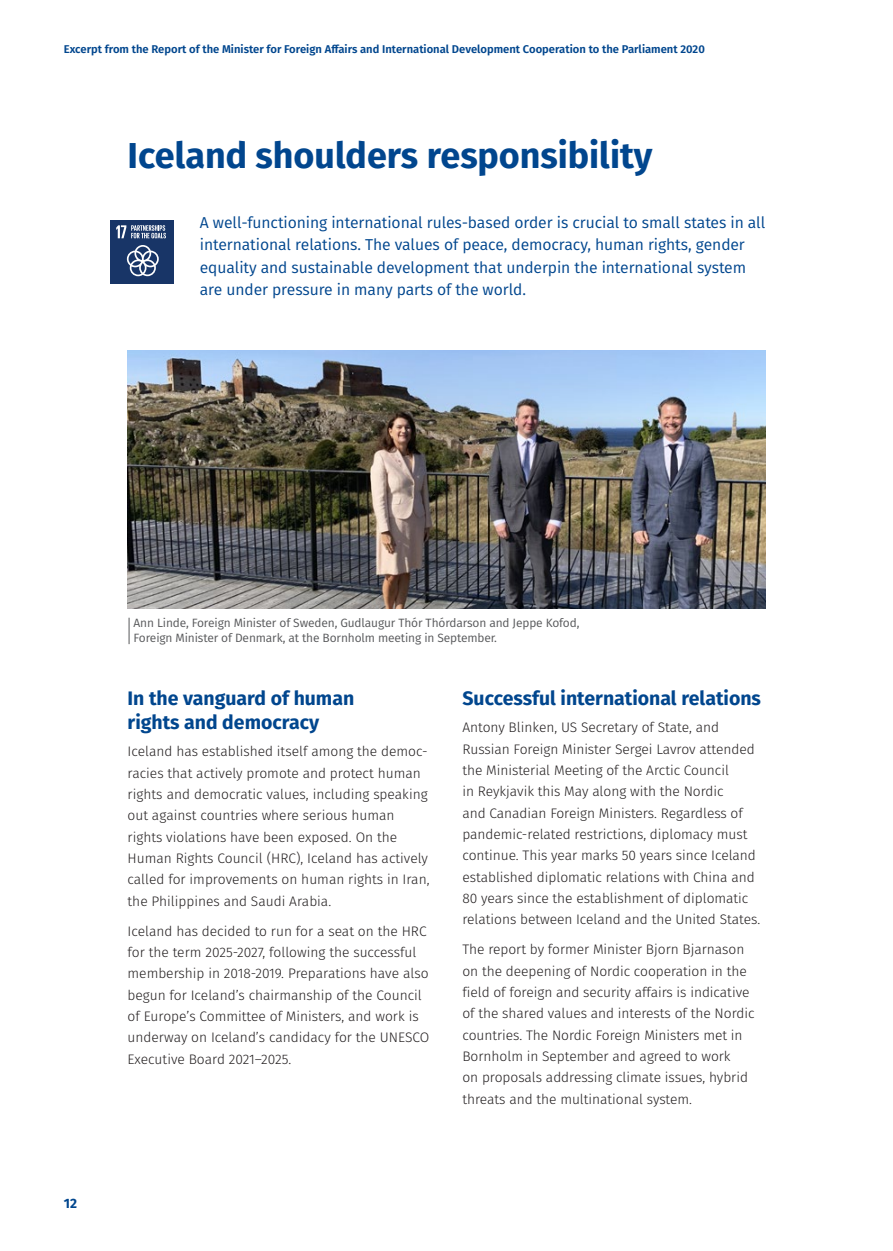
<style>
.page{position:relative;width:893px;height:1251px;background:#fff}
.page>*{position:absolute;margin:0;border:0;box-sizing:border-box;transform-origin:0 0}
.t1{font:700 36px "Fira GO";color:#01468e}
.t2{font:700 19.5px/24px "Fira GO";color:#01468e}
.t3{font:15.75px/22.5px "Fira GO";letter-spacing:-.005em;color:#01468e}
.t4{font:300 13.8px/21.3px "Fira GO";letter-spacing:-.005em;color:#231f20}
.t5{font:700 13.5px "Fira GO";color:#01468e}
.t6{font:12px/15px "Fira GO";letter-spacing:-.01em;color:#57585a}
.t7{font:600 11.25px "Fira GO";color:#01468e}
</style>
<div class="page">
<div style="left:111px;top:220px;width:63px;height:64px;background:#183567"></div>
<svg style="left:127px;top:245px;width:32px;height:31px"></svg>
<svg style="left:116px;top:225px;width:50px;height:13px"></svg>
<img style="left:128px;top:350px;width:637px;height:258px">
<svg style="left:129px;top:617px;width:1px;height:27px"></svg>
<p class="t7" style="left:64px;top:43px;width:643px">Excerpt from the Report of the Minister for Foreign Affairs and International Development Cooperation to the Parliament 2020</p>
<h1 class="t1" style="left:128px;top:134px;width:526px">Iceland shoulders responsibility</h1>
<p class="t3" style="left:200px;top:211px;width:567px">A well-functioning international rules-based order is crucial to small states in all international relations. The values of peace, democracy, human rights, gender equality and sustainable development that underpin the international system are under pressure in many parts of the world.</p>
<p class="t6" style="left:134px;top:615px;width:447px">Ann Linde, Foreign Minister of Sweden, Gudlaugur Thór Thórdarson and Jeppe Kofod,<br>Foreign Minister of Denmark, at the Bornholm meeting in September.</p>
<p class="t5" style="left:64px;top:1195px;width:15px">12</p>
<h2 class="t2" style="left:128px;top:686px;width:228px">In the vanguard of human rights and democracy</h2>
<p class="t4" style="left:128px;top:740px;width:303px">Iceland has established itself among the democ&shy;racies that actively promote and protect human rights and democratic values, including speaking out against countries where serious human rights violations have been exposed. On the Human Rights Council (HRC), Iceland has actively called for improvements on human rights in Iran, the Philippines and Saudi Arabia.</p>
<p class="t4" style="left:128px;top:920px;width:303px">Iceland has decided to run for a seat on the HRC for the term 2025-2027, following the successful membership in 2018-2019. Preparations have also begun for Iceland’s chairmanship of the Council of Europe’s Committee of Ministers, and work is underway on Iceland’s candidacy for the UNESCO Executive Board 2021–2025.</p>
<h2 class="t2" style="left:462px;top:686px;width:300px">Successful international relations</h2>
<p class="t4" style="left:462px;top:716px;width:299px">Antony Blinken, US Secretary of State, and Russian Foreign Minister Sergei Lavrov attended the Ministerial Meeting of the Arctic Council<br>in Reykjavik this May along with the Nordic<br>and Canadian Foreign Ministers. Regardless of pandemic-related restrictions, diplomacy must continue. This year marks 50 years since Iceland established diplomatic relations with China and 80 years since the establishment of diplomatic relations between Iceland and the United States.</p>
<p class="t4" style="left:462px;top:938px;width:294px">The report by former Minister Bjorn Bjarnason on the deepening of Nordic cooperation in the field of foreign and security affairs is indicative of the shared values and interests of the Nordic countries. The Nordic Foreign Ministers met in Bornholm in September and agreed to work<br>on proposals addressing climate issues, hybrid threats and the multinational system.</p>
</div>
